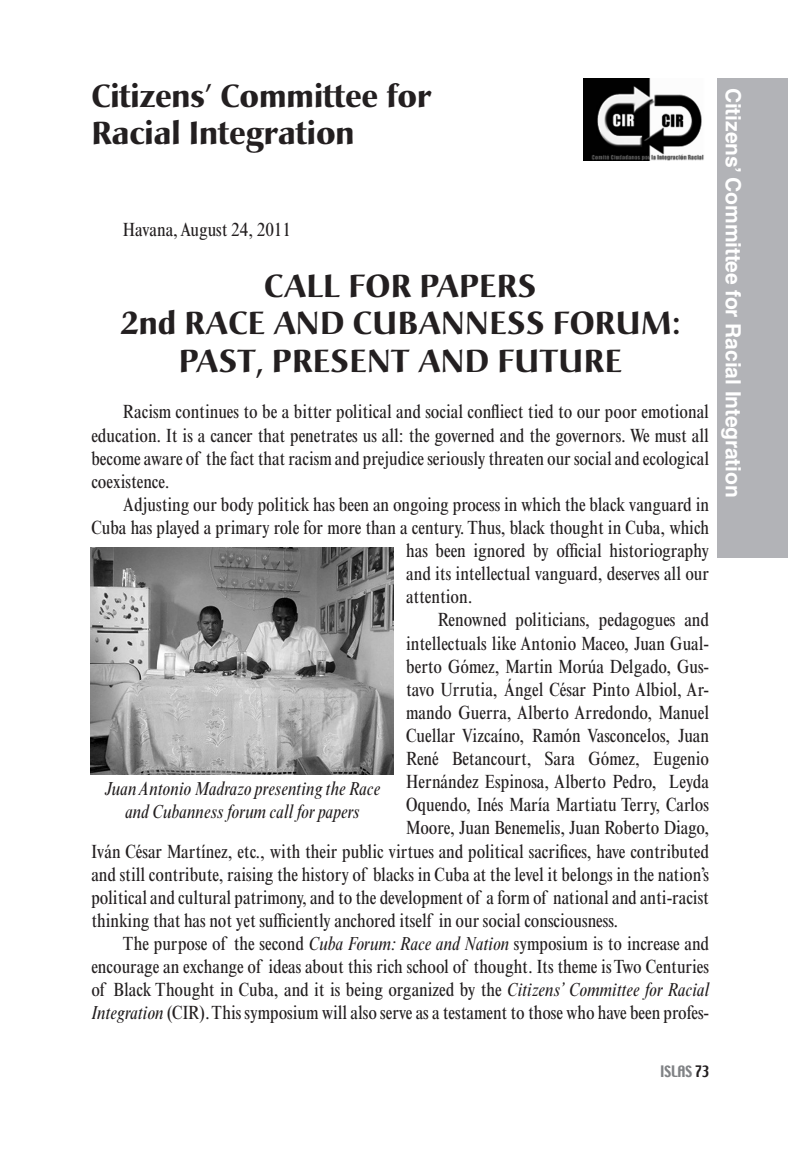
<style>
.page{position:relative;width:788px;height:1166px;background:#fff}
.page>*{position:absolute;margin:0;border:0;box-sizing:border-box;transform-origin:0 0}
.Título{font:700 31.5px/37.8px "Christiana";letter-spacing:-.005em;color:#231f20}
.Título-2{font:700 31.5px/37.8px "Christiana";letter-spacing:.02em;color:#231f20;text-align:center}
.PárrafoArtículos{font:700 21px "Helvetica LT Std";letter-spacing:-.005em;color:#fff}
.PárrafoArtículos-2{font:condensed 19.25px/23.1px "Times New Roman";letter-spacing:-.005em;color:#231f20;text-align:justify}
.PieDeFotos{font:italic condensed 19.25px/23.1px "Times New Roman";letter-spacing:-.005em;color:#231f20;text-align:center}
.t1{font:14px "Techno";letter-spacing:-.005em;color:#808285}
.s1{font-style:italic}
.s2{color:#231f20}
</style>
<div class="page">
<div style="left:717px;top:79px;width:71px;height:479px;background:#b2b3b7"></div>
<img style="left:583px;top:79px;width:121px;height:82px">
<img style="left:91px;top:547px;width:302px;height:227px">
<p class="Título" style="left:91px;top:77px;width:341px">Citizens’ Committee for<br>Racial Integration</p>
<p class="PárrafoArtículos-2" style="left:123px;top:218px;width:170px">Havana, August 24, 2011</p>
<p class="Título" style="left:264px;top:267px;width:273px">CALL FOR PAPERS</p>
<p class="Título-2" style="left:121px;top:305px;width:561px">2nd RACE AND CUBANNESS FORUM:<br>PAST, PRESENT AND FUTURE</p>
<p class="PárrafoArtículos-2" style="left:91px;top:400px;width:619px;text-indent:31px">Racism continues to be a bitter political and social confliect tied to our poor emotional education. It is a cancer that penetrates us all: the governed and the governors. We must all become aware of the fact that racism and prejudice seriously threaten our social and ecological coexistence.</p>
<p class="PárrafoArtículos-2" style="left:123px;top:493px;width:587px">Adjusting our body politick has been an ongoing process in which the black vanguard in</p>
<p class="PárrafoArtículos-2" style="left:91px;top:516px;width:619px">Cuba has played a primary role for more than a century. Thus, black thought in Cuba, which</p>
<p class="PárrafoArtículos-2" style="left:406px;top:539px;width:304px">has been ignored by official historiography</p>
<p class="PárrafoArtículos-2" style="left:406px;top:562px;width:304px">and its intellectual vanguard, deserves all our</p>
<p class="PárrafoArtículos-2" style="left:406px;top:585px;width:68px">attention.</p>
<p class="PárrafoArtículos-2" style="left:437px;top:608px;width:273px">Renowned politicians, pedagogues and</p>
<p class="PárrafoArtículos-2" style="left:406px;top:631px;width:304px">intellectuals like Antonio Maceo, Juan Gual-</p>
<p class="PárrafoArtículos-2" style="left:406px;top:654px;width:304px">berto Gómez, Martin Morúa Delgado, Gus-</p>
<p class="PárrafoArtículos-2" style="left:406px;top:677px;width:304px">tavo Urrutia, Ángel César Pinto Albiol, Ar-</p>
<p class="PárrafoArtículos-2" style="left:406px;top:701px;width:304px">mando Guerra, Alberto Arredondo, Manuel</p>
<p class="PárrafoArtículos-2" style="left:406px;top:724px;width:304px">Cuellar Vizcaíno, Ramón Vasconcelos, Juan</p>
<p class="PárrafoArtículos-2" style="left:406px;top:747px;width:304px">René Betancourt, Sara Gómez, Eugenio</p>
<p class="PárrafoArtículos-2" style="left:406px;top:770px;width:304px">Hernández Espinosa, Alberto Pedro, Leyda</p>
<p class="PárrafoArtículos-2" style="left:406px;top:793px;width:304px">Oquendo, Inés María Martiatu Terry, Carlos</p>
<p class="PárrafoArtículos-2" style="left:406px;top:816px;width:304px">Moore, Juan Benemelis, Juan Roberto Diago,</p>
<p class="PárrafoArtículos-2" style="left:91px;top:839px;width:619px">Iván César Martínez, etc., with their public virtues and political sacrifices, have contributed</p>
<p class="PárrafoArtículos-2" style="left:91px;top:862px;width:619px">and still contribute, raising the history of blacks in Cuba at the level it belongs in the nation’s</p>
<p class="PárrafoArtículos-2" style="left:91px;top:885px;width:619px">political and cultural patrimony, and to the development of a form of national and anti-racist</p>
<p class="PárrafoArtículos-2" style="left:91px;top:908px;width:528px">thinking that has not yet sufficiently anchored itself in our social consciousness.</p>
<p class="PárrafoArtículos-2" style="left:91px;top:932px;width:619px;text-indent:31px">The purpose of the second <span class="s1">Cuba Forum: Race and Nation</span> symposium is to increase and encourage an exchange of ideas about this rich school of thought. Its theme is Two Centuries of Black Thought in Cuba, and it is being organized by the <span class="s1">Citizens’ Committee for Racial Integration</span> (CIR). This symposium will also serve as a testament to those who have been profes-</p>
<p class="PieDeFotos" style="left:104px;top:777px;width:277px">Juan Antonio Madrazo presenting the Race and Cubanness forum call for papers</p>
<p class="PárrafoArtículos" style="left:746px;top:88px;width:412px;rotate:90deg">Citizens’ Committee for Racial Integration</p>
<p class="t1" style="left:660px;top:1061px;width:51px">ISLAS <span class="s2">73</span></p>
</div>
